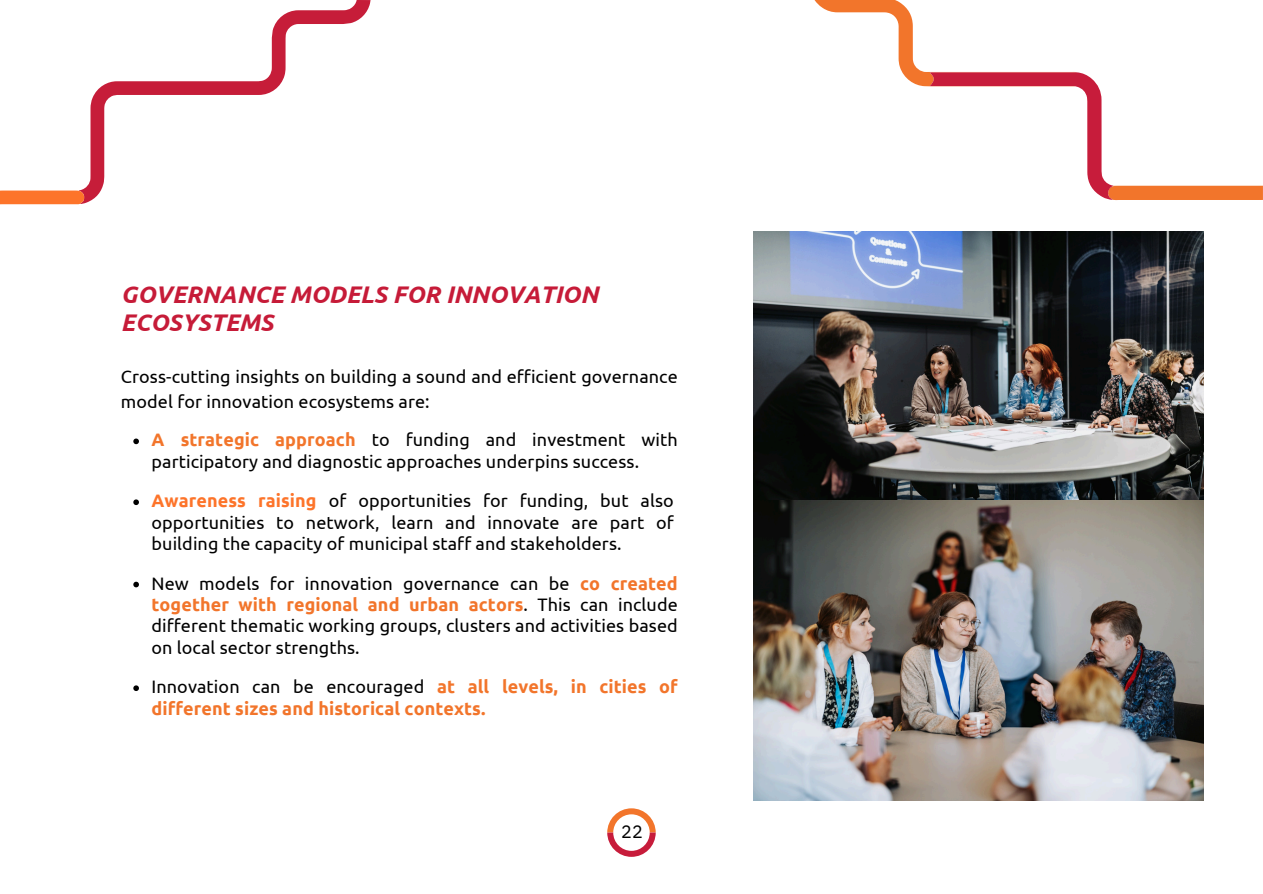
<style>
.page{position:relative;width:1263px;height:894px;background:#fff}
.page>*{position:absolute;margin:0;border:0;box-sizing:border-box;transform-origin:0 0}
.t1{font:italic 700 24px/28.2px "Ubuntu";color:#c61b38}
.t2{font:18px/21.3px "Ubuntu";letter-spacing:.005em;color:#000}
.t3{font:700 18px/21.3px "Ubuntu";letter-spacing:.005em;color:#f2752b}
.t4{font:18px "IBM Plex Sans";color:#000}
.s1{font-weight:700;color:#f2752b}
.s2{font-weight:700;color:#fd742a}
.s3{font-weight:400;color:#000}
</style>
<div class="page">
<svg style="left:81px;top:0;width:290px;height:204px"></svg>
<svg style="left:0;top:190px;width:84px;height:14px"></svg>
<svg style="left:607px;top:808px;width:49px;height:48px"></svg>
<img style="left:753px;top:231px;width:450px;height:270px">
<svg style="left:814px;top:0;width:449px;height:200px"></svg>
<img style="left:753px;top:501px;width:450px;height:299px">
<svg style="left:133px;top:438px;width:6px;height:6px"></svg>
<svg style="left:133px;top:499px;width:6px;height:6px"></svg>
<svg style="left:133px;top:581px;width:6px;height:6px"></svg>
<svg style="left:133px;top:685px;width:6px;height:5px"></svg>
<p class="t1" style="left:121px;top:280px;width:479px">GOVERNANCE MODELS FOR INNOVATION<br>ECOSYSTEMS</p>
<p class="t2" style="left:121px;top:363px;width:558px;line-height:24.8px">Cross-cutting insights on building a sound and efficient governance model for innovation ecosystems are:</p>
<p class="t2" style="left:152px;top:429px;width:528px"><span class="s1">A strategic approach</span> to funding and investment with participatory and diagnostic approaches underpins success.</p>
<p class="t2" style="left:152px;top:490px;width:524px;text-align:justify"><span class="s2">Awareness raising</span> of opportunities for funding, but also opportunities to network, learn and innovate are part of building the capacity of municipal staff and stakeholders.</p>
<p class="t2" style="left:152px;top:572px;width:528px;text-align:justify">New models for innovation governance can be <span class="s1">co created together with regional and urban actors</span>. This can include different thematic working groups, clusters and activities based on local sector strengths.</p>
<p class="t3" style="left:152px;top:675px;width:528px"><span class="s3">Innovation can be encouraged</span> at all levels, in cities of different sizes and historical contexts.</p>
<p class="t4" style="left:621px;top:819px;width:23px">22</p>
</div>
